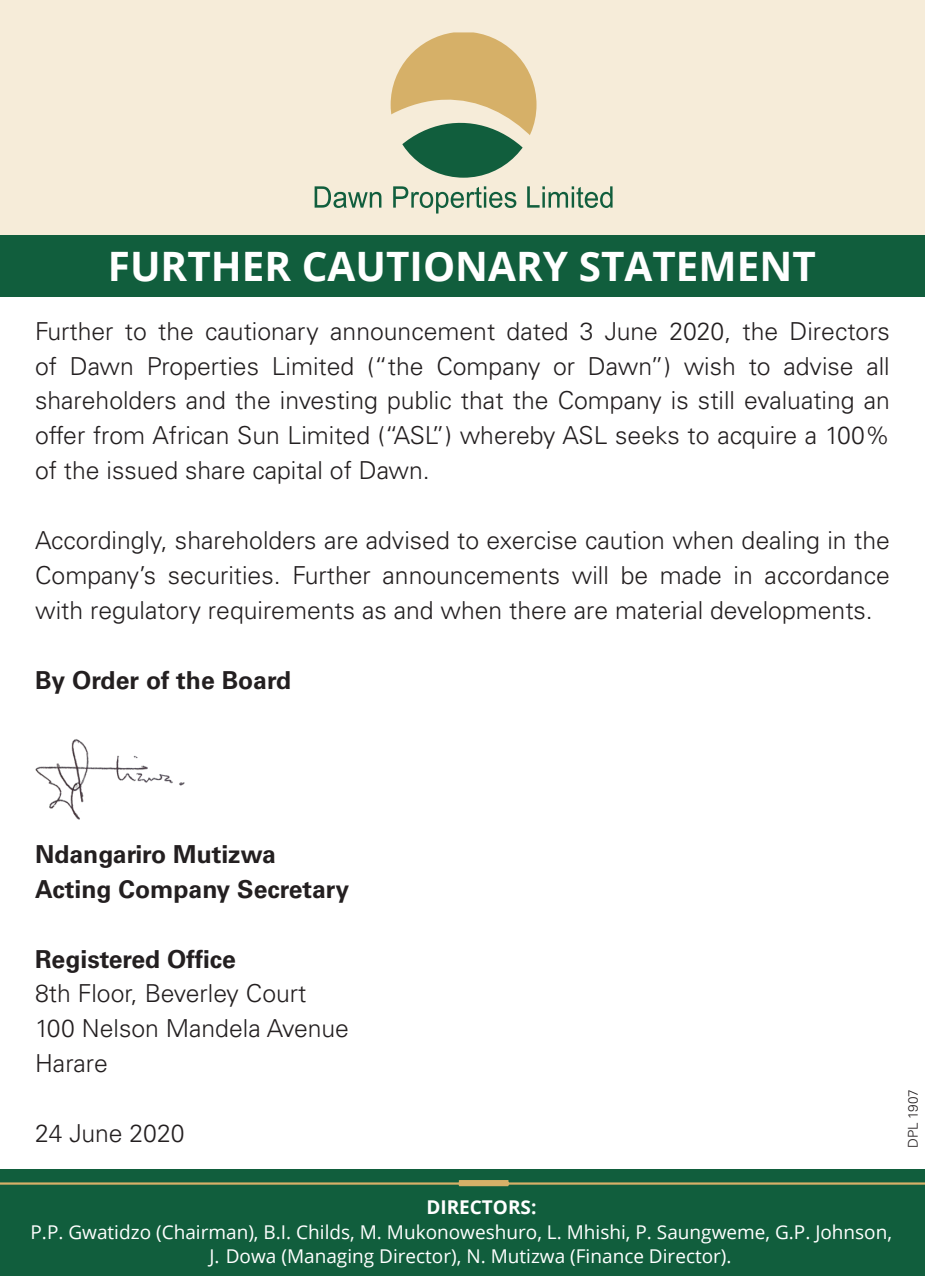
<style>
.page{position:relative;width:925px;height:1276px;background:#fff}
.page>*{position:absolute;margin:0;border:0;box-sizing:border-box;transform-origin:0 0}
.t1{font:700 40.5px "Open Sans";color:#fff}
.t2{font:300 24.75px/34.9px "Univers";color:#231f20;text-align:justify}
.t3{font:700 24.75px/34.9px "Univers";color:#231f20}
.t4{font:18.9px/24.5px "Open Sans";color:#fff}
.t5{font:700 18.9px "Open Sans";color:#fff}
.t6{font:300 13.5px "Univers";color:#231f20}
</style>
<div class="page">
<div style="left:0;top:0;width:925px;height:287px;background:#f6ecd9"></div>
<div style="left:0;top:235px;width:925px;height:62px;background:#115e3d"></div>
<svg style="left:315px;top:186px;width:297px;height:27px"></svg>
<svg style="left:391px;top:32px;width:145px;height:146px"></svg>
<div style="left:0;top:1170px;width:925px;height:106px;background:#115e3d"></div>
<hr style="left:0;top:1182px;width:925px;height:2px;background:#d6b068">
<div style="left:459px;top:1180px;width:49px;height:6px;border:2px solid #d6b068"></div>
<img style="left:35px;top:739px;width:150px;height:81px">
<h1 class="t1" style="left:108px;top:238px;width:709px">FURTHER CAUTIONARY STATEMENT</h1>
<p class="t2" style="left:35px;top:313px;width:856px">Further to the cautionary announcement dated 3 June 2020, the Directors of Dawn Properties Limited (“the Company or Dawn”) wish to advise all shareholders and the investing public that the Company is still evaluating an offer from African Sun Limited (“ASL”) whereby ASL seeks to acquire a 100% of the issued share capital of Dawn.</p>
<p class="t2" style="left:35px;top:523px;width:856px">Accordingly, shareholders are advised to exercise caution when dealing in the Company’s securities. Further announcements will be made in accordance with regulatory requirements as and when there are material developments.</p>
<p class="t3" style="left:35px;top:662px;width:258px">By Order of the Board</p>
<p class="t3" style="left:35px;top:837px;width:316px">Ndangariro Mutizwa<br>Acting Company Secretary</p>
<p class="t3" style="left:35px;top:941px;width:202px">Registered Office</p>
<p class="t2" style="left:35px;top:976px;width:315px;text-align:left">8th Floor, Beverley Court<br>100 Nelson Mandela Avenue<br>Harare</p>
<p class="t2" style="left:35px;top:1115px;width:151px">24 June 2020</p>
<p class="t6" style="left:905px;top:1147px;width:60px;rotate:-90deg">DPL 1907</p>
<p class="t5" style="left:426px;top:1193px;width:112px">DIRECTORS:</p>
<p class="t4" style="left:209px;top:1219px;width:684px;text-indent:-179px">P.P. Gwatidzo (Chairman), B.I. Childs, M. Mukonoweshuro, L. Mhishi, P. Saungweme, G.P. Johnson,<br>J. Dowa (Managing Director), N. Mutizwa (Finance Director).</p>
</div>
